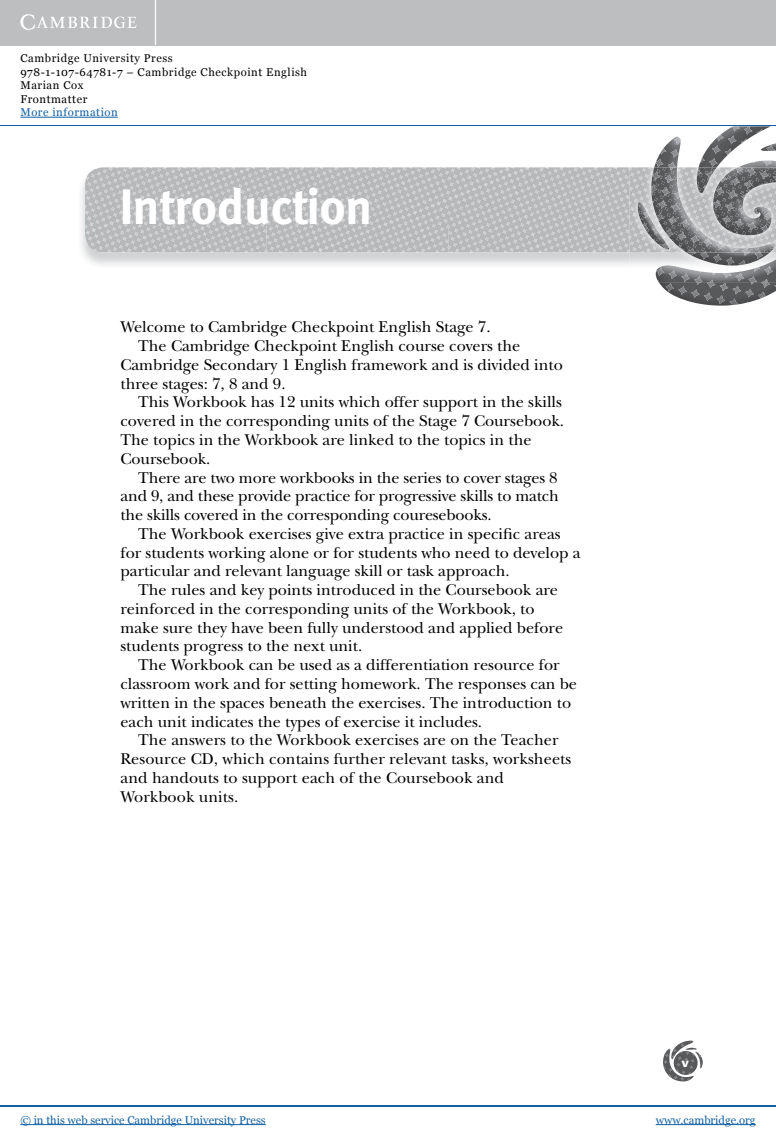
<style>
.page{position:relative;width:776px;height:1144px;background:#fff}
.page>*{position:absolute;margin:0;border:0;box-sizing:border-box;transform-origin:0 0}
.t1{font:700 49.62px "Meta";color:#fff}
.t2{font:16.25px "New Baskerville Std";color:#000}
.t3{font:900 12.5px "Univers LT Std";color:#fff}
.t4{font:11.25px/13.4px "Georgia";letter-spacing:.05em;color:#000}
.t5{font:11.25px "Georgia";color:#115fa4}
.t6{font:11.25px "Georgia";letter-spacing:.05em;color:#115fa4}
</style>
<div class="page">
<div style="left:0;top:0;width:776px;height:45px;background:#bcbec0"></div>
<hr style="left:155px;top:0;width:1px;height:45px;background:#fff">
<svg style="left:20px;top:14px;width:117px;height:16px"></svg>
<hr style="left:20px;top:117px;width:98px;height:1px;background:#115fa4">
<hr style="left:0;top:125px;width:776px;height:1px;background:#115fa4">
<hr style="left:0;top:1104px;width:776px;height:1px;background:#115fa4">
<hr style="left:20px;top:1124px;width:246px;height:1px;background:#115fa4">
<hr style="left:656px;top:1124px;width:100px;height:1px;background:#115fa4">
<svg style="left:663px;top:1040px;width:40px;height:42px"></svg>
<img style="left:631px;top:202px;width:7px;height:30px">
<img style="left:631px;top:167px;width:7px;height:22px">
<img style="left:631px;top:232px;width:7px;height:19px">
<svg style="left:85px;top:167px;width:546px;height:86px;background:#bdbec0"></svg>
<svg style="left:638px;top:126px;width:138px;height:179px"></svg>
<p class="t4" style="left:20px;top:52px;width:288px">Cambridge University Press<br>978-1-107-64781-7 – Cambridge Checkpoint English<br>Marian Cox<br>Frontmatter</p>
<p class="t6" style="left:20px;top:105px;width:99px">More information</p>
<h1 class="t1" style="left:119px;top:178px;width:254px">Introduction</h1>
<p class="t2" style="left:120px;top:317px;width:372px">Welcome to Cambridge Checkpoint English Stage 7.</p>
<p class="t2" style="left:138px;top:336px;width:384px">The Cambridge Checkpoint English course covers the</p>
<p class="t2" style="left:120px;top:355px;width:444px">Cambridge Secondary 1 English framework and is divided into</p>
<p class="t2" style="left:120px;top:374px;width:167px">three stages: 7, 8 and 9.</p>
<p class="t2" style="left:138px;top:392px;width:425px">This Workbook has 12 units which offer support in the skills</p>
<p class="t2" style="left:120px;top:411px;width:445px">covered in the corresponding units of the Stage 7 Coursebook.</p>
<p class="t2" style="left:120px;top:430px;width:413px">The topics in the Workbook are linked to the topics in the</p>
<p class="t2" style="left:120px;top:449px;width:92px">Coursebook.</p>
<p class="t2" style="left:138px;top:467px;width:421px">There are two more workbooks in the series to cover stages 8</p>
<p class="t2" style="left:120px;top:486px;width:440px">and 9, and these provide practice for progressive skills to match</p>
<p class="t2" style="left:120px;top:505px;width:373px">the skills covered in the corresponding couresebooks.</p>
<p class="t2" style="left:138px;top:524px;width:424px">The Workbook exercises give extra practice in specific areas</p>
<p class="t2" style="left:120px;top:542px;width:462px">for students working alone or for students who need to develop a</p>
<p class="t2" style="left:120px;top:561px;width:391px">particular and relevant language skill or task approach.</p>
<p class="t2" style="left:138px;top:580px;width:421px">The rules and key points introduced in the Coursebook are</p>
<p class="t2" style="left:120px;top:599px;width:416px">reinforced in the corresponding units of the Workbook, to</p>
<p class="t2" style="left:120px;top:618px;width:444px">make sure they have been fully understood and applied before</p>
<p class="t2" style="left:120px;top:636px;width:243px">students progress to the next unit.</p>
<p class="t2" style="left:138px;top:655px;width:423px">The Workbook can be used as a differentiation resource for</p>
<p class="t2" style="left:120px;top:674px;width:458px">classroom work and for setting homework. The responses can be</p>
<p class="t2" style="left:120px;top:693px;width:452px">written in the spaces beneath the exercises. The introduction to</p>
<p class="t2" style="left:120px;top:711px;width:363px">each unit indicates the types of exercise it includes.</p>
<p class="t2" style="left:138px;top:730px;width:422px">The answers to the Workbook exercises are on the Teacher</p>
<p class="t2" style="left:120px;top:749px;width:452px">Resource CD, which contains further relevant tasks, worksheets</p>
<p class="t2" style="left:120px;top:768px;width:385px">and handouts to support each of the Coursebook and</p>
<p class="t2" style="left:120px;top:786px;width:119px">Workbook units.</p>
<p class="t3" style="left:682px;top:1054px;width:9px">v</p>
<p class="t5" style="left:20px;top:1112px;width:247px">© in this web service Cambridge University Press</p>
<p class="t5" style="left:656px;top:1112px;width:101px">www.cambridge.org</p>
</div>
